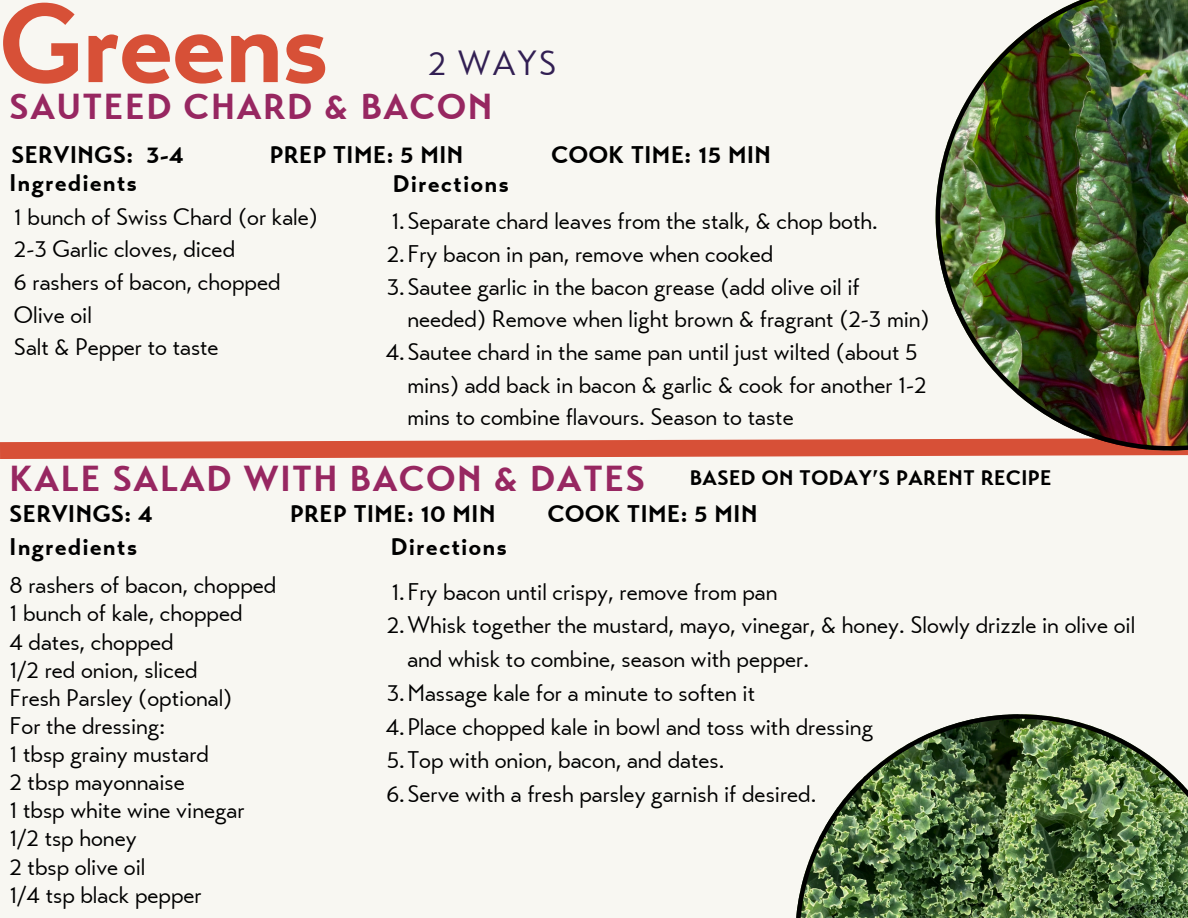
<style>
.page{position:relative;width:1188px;height:918px;background:#f8f7f2}
.page>*{position:absolute;margin:0;border:0;box-sizing:border-box;transform-origin:0 0}
.t1{font:700 111px "Transat";color:#d75037}
.t2{font:700 36px "Transat";letter-spacing:.05em;color:#972761}
.t3{font:34.8px "Transat Standard";color:#321f53}
.t4{font:24px/28.2px "Transat Standard";color:#000}
.t5{font:700 24px "Transat";letter-spacing:.025em;color:#000}
.t6{font:700 24px "Transat";letter-spacing:.07em;color:#000}
.t7{font:700 21px "Transat";letter-spacing:.025em;color:#000}
</style>
<div class="page">
<svg style="left:0;top:439px;width:1188px;height:20px;background:#dc6e58"></svg>
<img style="left:936px;top:0;width:252px;height:450px">
<img style="left:796px;top:714px;width:392px;height:204px">
<h4 class="t1" style="left:0;top:-24px;width:330px">Greens</h4>
<h5 class="t3" style="left:428px;top:43px;width:130px">2 WAYS</h5>
<p class="t2" style="left:10px;top:85px;width:484px">SAUTEED CHARD &amp; BACON</p>
<p class="t5" style="left:11px;top:140px;width:174px">SERVINGS: 3-4</p>
<p class="t5" style="left:270px;top:140px;width:195px">PREP TIME: 5 MIN</p>
<p class="t5" style="left:551px;top:140px;width:221px">COOK TIME: 15 MIN</p>
<h5 class="t6" style="left:10px;top:168px;width:129px">Ingredients</h5>
<h6 class="t6" style="left:393px;top:169px;width:117px">Directions</h6>
<p class="t4" style="left:14px;top:201px;width:305px;line-height:32.7px">1 bunch of Swiss Chard (or kale)<br>2-3 Garlic cloves, diced<br>6 rashers of bacon, chopped<br>Olive oil<br>Salt &amp; Pepper to taste</p>
<h3 class="t4" style="left:391px;top:208px;width:488px">1.Separate chard leaves from the stalk, &amp; chop both.</h3>
<h2 class="t4" style="left:387px;top:240px;width:388px">2.Fry bacon in pan, remove when cooked</h2>
<h4 class="t4" style="left:407px;top:271px;width:524px;line-height:32.7px;text-indent:-20px">3.Sautee garlic in the bacon grease (add olive oil if needed) Remove when light brown &amp; fragrant (2-3 min)</h4>
<h4 class="t4" style="left:407px;top:336px;width:521px;line-height:32.7px;text-indent:-22px">4.Sautee chard in the same pan until just wilted (about 5 mins) add back in bacon &amp; garlic &amp; cook for another 1-2 mins to combine flavours. Season to taste</h4>
<h2 class="t2" style="left:10px;top:457px;width:637px">KALE SALAD WITH BACON &amp; DATES</h2>
<p class="t7" style="left:690px;top:465px;width:363px">BASED ON TODAY’S PARENT RECIPE</p>
<h4 class="t5" style="left:10px;top:499px;width:145px">SERVINGS: 4</h4>
<h4 class="t5" style="left:290px;top:499px;width:207px">PREP TIME: 10 MIN</h4>
<h4 class="t5" style="left:548px;top:499px;width:211px">COOK TIME: 5 MIN</h4>
<p class="t6" style="left:10px;top:532px;width:129px">Ingredients</p>
<p class="t6" style="left:391px;top:532px;width:117px">Directions</p>
<p class="t4" style="left:10px;top:571px;width:268px">8 rashers of bacon, chopped<br>1 bunch of kale, chopped<br>4 dates, chopped<br>1/2 red onion, sliced<br>Fresh Parsley (optional)<br>For the dressing:<br>1 tbsp grainy mustard<br>2 tbsp mayonnaise<br>1 tbsp white wine vinegar<br>1/2 tsp honey<br>2 tbsp olive oil<br>1/4 tsp black pepper</p>
<h5 class="t4" style="left:391px;top:578px;width:388px">1.Fry bacon until crispy, remove from pan</h5>
<h5 class="t4" style="left:407px;top:609px;width:729px;line-height:33.8px;text-indent:-20px">2.Whisk together the mustard, mayo, vinegar, &amp; honey. Slowly drizzle in olive oil and whisk to combine, season with pepper.</h5>
<h6 class="t4" style="left:387px;top:679px;width:370px">3.Massage kale for a minute to soften it</h6>
<p class="t4" style="left:386px;top:713px;width:489px">4.Place chopped kale in bowl and toss with dressing</p>
<p class="t4" style="left:387px;top:746px;width:339px">5.Top with onion, bacon, and dates.</p>
<p class="t4" style="left:386px;top:780px;width:431px">6.Serve with a fresh parsley garnish if desired.</p>
</div>
